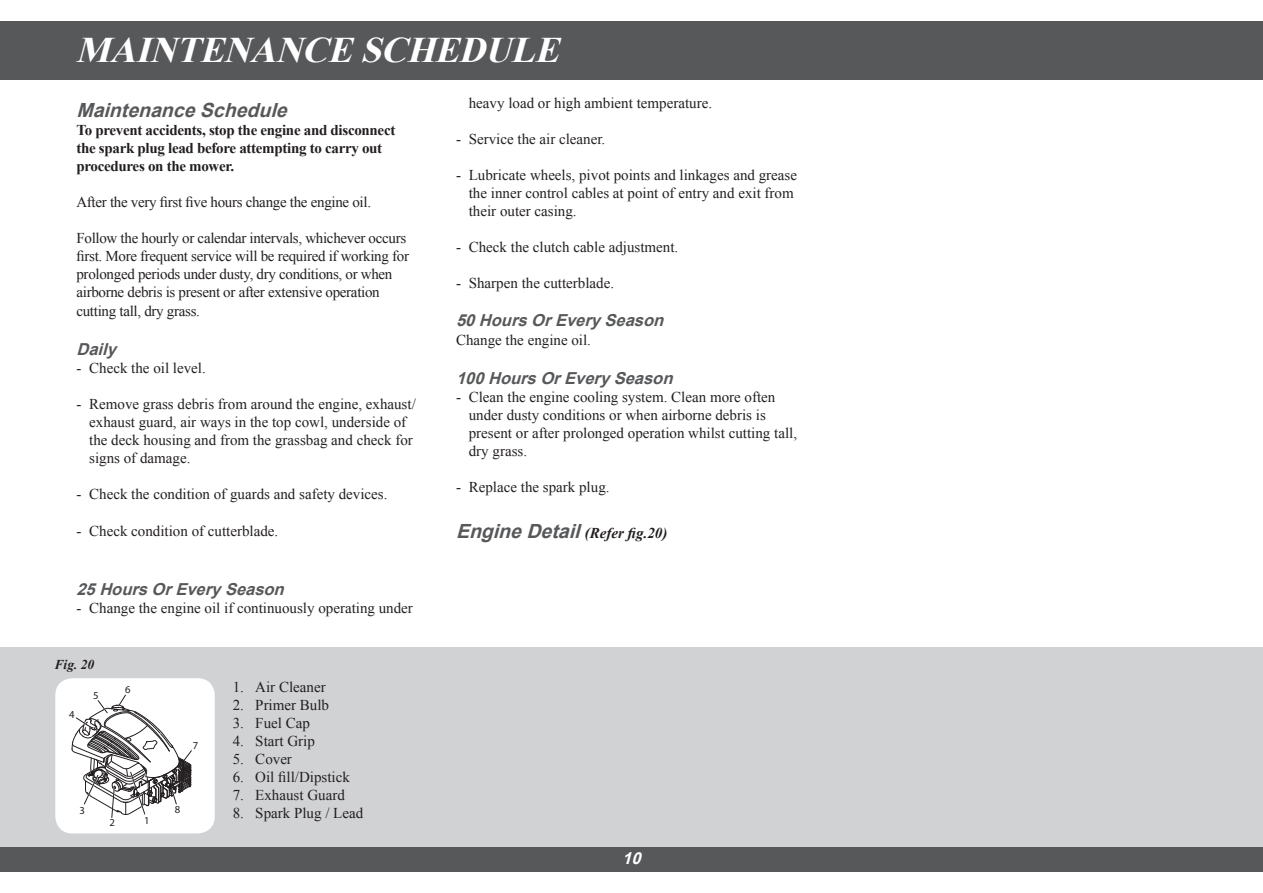
<style>
.page{position:relative;width:1263px;height:893px;background:#fff}
.page>*{position:absolute;margin:0;border:0;box-sizing:border-box;transform-origin:0 0}
.t1{font:italic 700 36px "Times New Roman";color:#fff}
.t2{font:italic 700 19.5px "Arial";color:#57585a}
.t3{font:italic 700 16.5px "Arial";color:#57585a}
.t4{font:italic 700 16.5px "Arial";color:#fff}
.t5{font:15px/18px "Times New Roman";color:#231f20}
.t6{font:15px/18.1px "Times New Roman";letter-spacing:-.02em;color:#231f20}
.t7{font:700 15px/18px "Times New Roman";letter-spacing:-.02em;color:#231f20}
.t8{font:italic 700 15px "Times New Roman";color:#231f20}
.t9{font:italic 700 13.5px "Times New Roman";color:#231f20}
.t10{font:10.65px "Myriad";color:#231f20}
.s1{font-family:"Arial";font-size:19.5px;color:#57585a}
</style>
<div class="page">
<div style="left:0;top:21px;width:1263px;height:58px;background:#57585a"></div>
<div style="left:0;top:846px;width:1263px;height:26px;background:#57585a"></div>
<div style="left:0;top:647px;width:1263px;height:200px;background:#d1d2d4"></div>
<div style="left:55px;top:678px;width:160px;height:155px;background:#fff;border-radius:17px"></div>
<svg style="left:72px;top:694px;width:120px;height:124px"></svg>
<p class="t1" style="left:75px;top:25px;width:497px">MAINTENANCE SCHEDULE</p>
<p class="t2" style="left:76px;top:98px;width:219px">MaintenanceSchedule</p>
<p class="t7" style="left:76px;top:121px;width:320px">To prevent accidents, stop the engine and disconnect the spark plug lead before attempting to carry out procedures on the mower.</p>
<p class="t6" style="left:76px;top:193px;width:296px">After the very first five hours change the engine oil.</p>
<p class="t6" style="left:76px;top:229px;width:334px">Follow the hourly or calendar intervals, whichever occurs first. More frequent service will be required if working for prolonged periods under dusty, dry conditions, or when airborne debris is present or after extensive operation cutting tall, dry grass.</p>
<p class="t3" style="left:76px;top:338px;width:47px">Daily</p>
<p class="t5" style="left:76px;top:359px;width:131px">- Check the oil level.</p>
<p class="t5" style="left:89px;top:395px;width:328px;text-indent:-13px">- Remove grass debris from around the engine, exhaust/ exhaust guard, air ways in the top cowl, underside of the deck housing and from the grassbag and check for signs of damage.</p>
<p class="t5" style="left:76px;top:485px;width:313px">- Check the condition of guards and safety devices.</p>
<p class="t5" style="left:76px;top:522px;width:203px">- Check condition of cutterblade.</p>
<p class="t3" style="left:76px;top:579px;width:215px">25HoursOrEverySeason</p>
<p class="t5" style="left:76px;top:599px;width:338px">- Change the engine oil if continuously operating under</p>
<p class="t9" style="left:55px;top:655px;width:41px">Fig. 20</p>
<p class="t10" style="left:69px;top:709px;width:7px">4</p>
<p class="t10" style="left:93px;top:690px;width:7px">5</p>
<p class="t10" style="left:125px;top:684px;width:7px">6</p>
<p class="t10" style="left:79px;top:805px;width:7px">3</p>
<p class="t10" style="left:109px;top:817px;width:7px">2</p>
<p class="t10" style="left:144px;top:815px;width:7px">1</p>
<p class="t10" style="left:193px;top:740px;width:7px">7</p>
<p class="t10" style="left:175px;top:805px;width:7px">8</p>
<p class="t5" style="left:233px;top:678px;width:94px">1. Air Cleaner</p>
<p class="t5" style="left:233px;top:696px;width:98px">2. Primer Bulb</p>
<p class="t5" style="left:233px;top:714px;width:79px">3. Fuel Cap</p>
<p class="t5" style="left:233px;top:732px;width:84px">4. Start Grip</p>
<p class="t5" style="left:233px;top:750px;width:61px">5. Cover</p>
<p class="t5" style="left:233px;top:768px;width:119px">6. Oil fill/Dipstick</p>
<p class="t5" style="left:233px;top:786px;width:114px">7. Exhaust Guard</p>
<p class="t5" style="left:233px;top:804px;width:132px">8. Spark Plug / Lead</p>
<p class="t5" style="left:469px;top:94px;width:245px">heavy load or high ambient temperature.</p>
<p class="t5" style="left:456px;top:130px;width:151px">- Service the air cleaner.</p>
<p class="t5" style="left:469px;top:166px;width:330px;text-indent:-13px">- Lubricate wheels, pivot points and linkages and grease the inner control cables at point of entry and exit from their outer casing.</p>
<p class="t5" style="left:456px;top:238px;width:224px">- Check the clutch cable adjustment.</p>
<p class="t5" style="left:456px;top:274px;width:160px">- Sharpen the cutterblade.</p>
<p class="t3" style="left:456px;top:309px;width:215px">50HoursOrEverySeason</p>
<p class="t5" style="left:456px;top:331px;width:136px">Change the engine oil.</p>
<p class="t3" style="left:456px;top:367px;width:224px">100HoursOrEverySeason</p>
<p class="t5" style="left:469px;top:387px;width:330px;text-indent:-13px">- Clean the engine cooling system. Clean more often under dusty conditions or when airborne debris is present or after prolonged operation whilst cutting tall, dry grass.</p>
<p class="t5" style="left:456px;top:477px;width:155px">- Replace the spark plug.</p>
<p class="t8" style="left:456px;top:523px;width:213px"><span class="s1">EngineDetail</span>(R efe r fig. 2 0)</p>
<p class="t4" style="left:622px;top:847px;width:26px">10</p>
</div>
